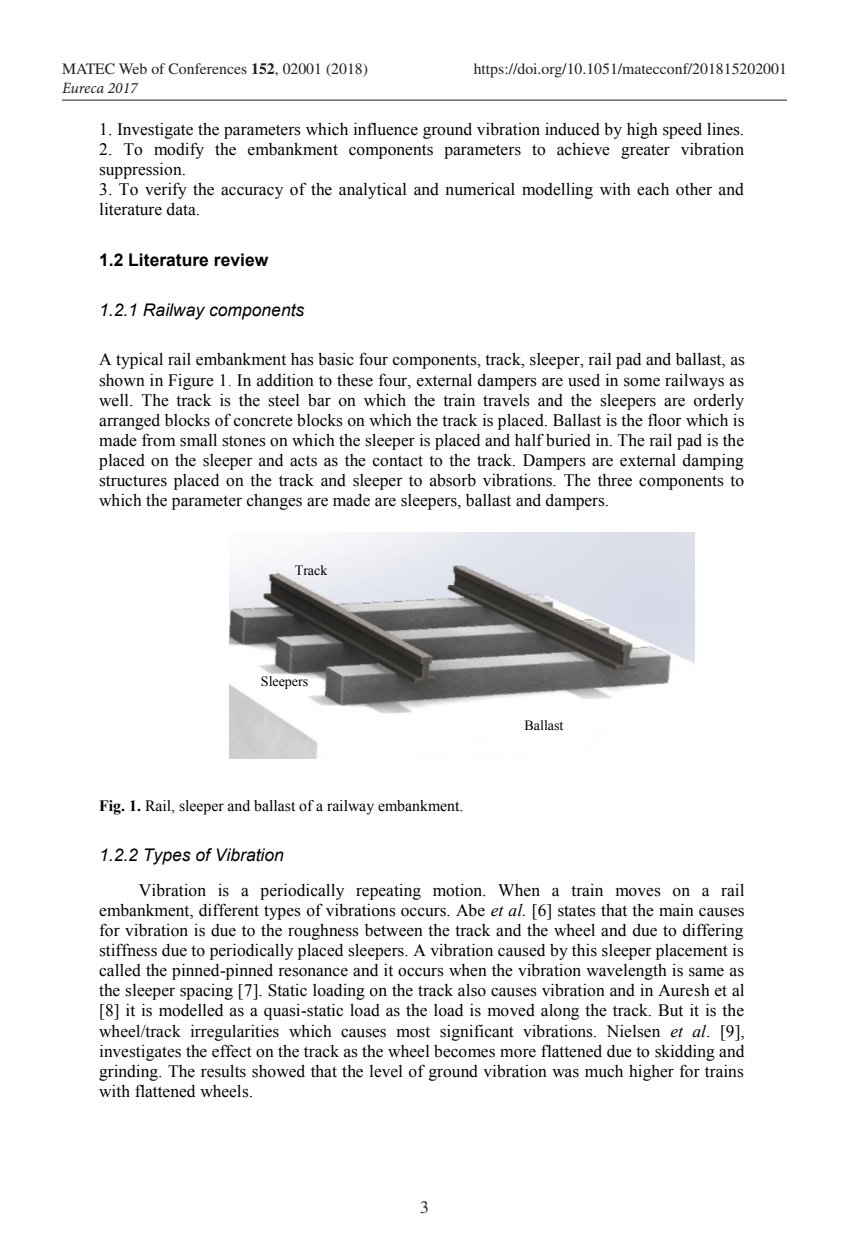
<style>
.page{position:relative;width:844px;height:1241px;background:#fff}
.page>*{position:absolute;margin:0;border:0;box-sizing:border-box;transform-origin:0 0}
.t1{font:17.5px/20.1px "Times New Roman";color:#000}
.t2{font:italic 17.5px "Arial";color:#000}
.t3{font:700 17.5px "Arial";color:#000}
.Folio{font:17.5px "Times";color:#231f20}
.Running_h_and_folio{font:15.75px "Times";color:#231f20}
.t4{font:15.75px "Times New Roman";color:#000}
.Running_h1{font:italic 15.75px "Minion Pro";letter-spacing:-.005em;color:#231f20}
.t5{font:14px "Times New Roman";letter-spacing:-.005em;color:#000}
.s1{font-weight:700}
.s2{color:#0070c0}
.s3{font-family:"Arial";font-style:italic}
.s4{font-style:italic}
</style>
<div class="page">
<img style="left:230px;top:533px;width:464px;height:225px">
<div style="left:511px;top:709px;width:67px;height:31px;background:#fff"></div>
<hr style="left:62px;top:100px;width:724px;height:1px;background:#231f20">
<p class="Running_h_and_folio" style="left:62px;top:59px;width:307px">MATEC Web of Conferences <span class="s1">152</span>, 02001 (2018)</p>
<p class="Running_h_and_folio" style="left:473px;top:59px;width:314px">https://doi.org/10.1051/matecconf/201815202001</p>
<p class="Running_h1" style="left:62px;top:77px;width:77px">Eureca 2017</p>
<p class="t1" style="left:99px;top:119px;width:646px">1. Investigate the parameters which influence ground vibration induced by high speed lines.</p>
<p class="t1" style="left:99px;top:139px;width:646px">2. To modify the embankment components parameters to achieve greater vibration suppression.</p>
<p class="t1" style="left:99px;top:179px;width:646px">3. To verify the accuracy of the analytical and numerical modelling with each other and literature data.</p>
<p class="t3" style="left:99px;top:248px;width:170px">1.2 Literature review</p>
<p class="t2" style="left:99px;top:298px;width:206px">1.2.1 Railway components</p>
<p class="t1" style="left:99px;top:349px;width:647px;text-align:justify">A typical rail embankment has basic four components, track, sleeper, rail pad and ballast, as shown in Figure 1<span class="s2">.</span> In addition to these four, external dampers are used in some railways as well. The track is the steel bar on which the train travels and the sleepers are orderly arranged blocks of concrete blocks on which the track is placed. Ballast is the floor which is made from small stones on which the sleeper is placed and half buried in. The rail pad is the placed on the sleeper and acts as the contact to the track. Dampers are external damping structures placed on the track and sleeper to absorb vibrations. The three components to which the parameter changes are made are sleepers, ballast and dampers.</p>
<p class="t5" style="left:295px;top:561px;width:34px">Track</p>
<p class="t5" style="left:261px;top:672px;width:49px">Sleepers</p>
<p class="t5" style="left:524px;top:715px;width:41px">Ballast</p>
<p class="t4" style="left:99px;top:795px;width:365px"><span class="s1">Fig. 1.</span> Rail, sleeper and ballast of a railway embankment.</p>
<p class="t1" style="left:139px;top:837px;width:607px;line-height:34.6px;text-indent:-40px"><span class="s3">1.2.2 Types of Vibration<br></span>Vibration is a periodically repeating motion. When a train moves on a rail</p>
<p class="t1" style="left:99px;top:899px;width:647px;text-align:justify">embankment, different types of vibrations occurs. Abe <span class="s4">et al.</span> [6] states that the main causes for vibration is due to the roughness between the track and the wheel and due to differing stiffness due to periodically placed sleepers. A vibration caused by this sleeper placement is called the pinned-pinned resonance and it occurs when the vibration wavelength is same as the sleeper spacing [7]. Static loading on the track also causes vibration and in Auresh et al [8] it is modelled as a quasi-static load as the load is moved along the track. But it is the wheel/track irregularities which causes most significant vibrations. Nielsen <span class="s4">et al</span>. [9], investigates the effect on the track as the wheel becomes more flattened due to skidding and grinding. The results showed that the level of ground vibration was much higher for trains with flattened wheels.</p>
<p class="Folio" style="left:420px;top:1196px;width:10px">3</p>
</div>
